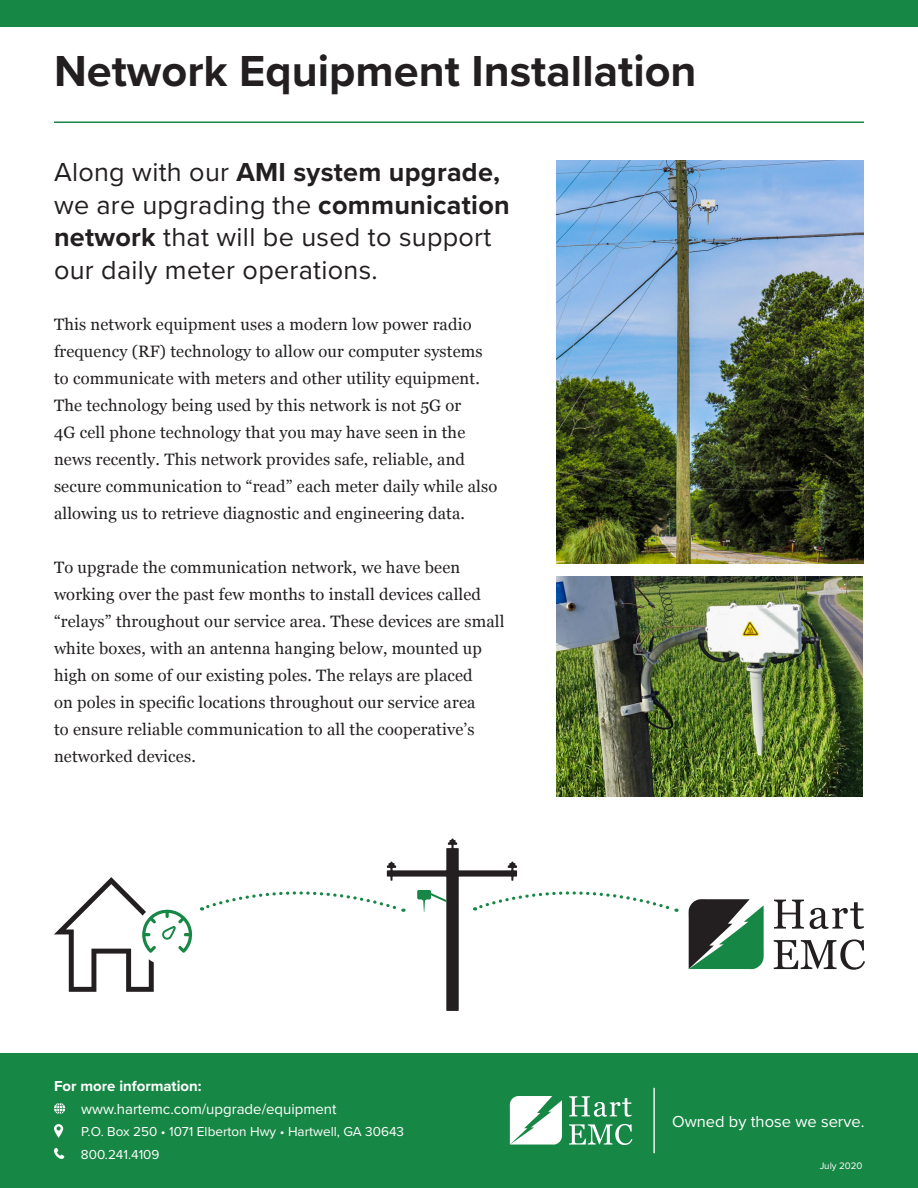
<style>
.page{position:relative;width:918px;height:1188px;background:#fff}
.page>*{position:absolute;margin:0;border:0;box-sizing:border-box;transform-origin:0 0}
.t1{font:700 45px "Proxima Nova";color:#231f20}
.t2{font:27px/32.4px "Proxima Nova";letter-spacing:.01em;color:#231f20}
.t3{font:16.5px/27px "Georgia";letter-spacing:.01em;color:#231f20}
.t4{font:16.5px "Proxima Nova";color:#fff}
.t5{font:15px "Proxima Nova";color:#fff}
.t6{font:700 15px "Proxima Nova";color:#fff}
.t7{font:13.5px/22.5px "Proxima Nova";color:#fff}
.t8{font:9.75px "Proxima Nova";color:#fff}
.s1{font-weight:700}
</style>
<div class="page">
<div style="left:0;top:1053px;width:918px;height:135px;background:#178745"></div>
<svg style="left:569px;top:1096px;width:63px;height:21px"></svg>
<svg style="left:569px;top:1124px;width:63px;height:21px"></svg>
<svg style="left:510px;top:1096px;width:52px;height:49px;background:#d8ebe0"></svg>
<svg style="left:54px;top:1103px;width:11px;height:11px"></svg>
<svg style="left:54px;top:1124px;width:9px;height:14px"></svg>
<svg style="left:54px;top:1148px;width:10px;height:11px"></svg>
<hr style="left:653px;top:1088px;width:2px;height:65px;background:#fff">
<img style="left:557px;top:577px;width:306px;height:219px">
<img style="left:557px;top:160px;width:307px;height:404px">
<hr style="left:54px;top:122px;width:810px;height:1px;background:#178745">
<div style="left:0;top:0;width:918px;height:27px;background:#178745"></div>
<svg style="left:54px;top:877px;width:138px;height:115px"></svg>
<svg style="left:774px;top:900px;width:30px;height:29px"></svg>
<svg style="left:810px;top:902px;width:54px;height:27px"></svg>
<svg style="left:774px;top:939px;width:91px;height:31px"></svg>
<svg style="left:689px;top:899px;width:75px;height:70px;background:#416f54"></svg>
<svg style="left:202px;top:839px;width:475px;height:172px"></svg>
<p class="t1" style="left:54px;top:38px;width:644px">Network Equipment Installation</p>
<p class="t2" style="left:54px;top:155px;width:457px">Along with our <span class="s1">AMI system upgrade, </span>we are upgrading the <span class="s1">communication network</span> that will be used to support our daily meter operations.</p>
<p class="t3" style="left:54px;top:310px;width:445px">This network equipment uses a modern low power radio frequency (RF) technology to allow our computer systems to communicate with meters and other utility equipment.<br>The technology being used by this network is not 5G or<br>4G cell phone technology that you may have seen in the news recently. This network provides safe, reliable, and secure communication to “read” each meter daily while also allowing us to retrieve diagnostic and engineering data.</p>
<p class="t3" style="left:54px;top:553px;width:452px">To upgrade the communication network, we have been working over the past few months to install devices called “relays” throughout our service area. These devices are small white boxes, with an antenna hanging below, mounted up high on some of our existing poles. The relays are placed<br>on poles in specific locations throughout our service area<br>to ensure reliable communication to all the cooperative’s networked devices.</p>
<p class="t6" style="left:54px;top:1075px;width:149px">For more information:</p>
<p class="t5" style="left:81px;top:1098px;width:257px">www.hartemc.com/upgrade/equipment</p>
<p class="t7" style="left:81px;top:1120px;width:325px">P.O. Box 250 • 1071 Elberton Hwy • Hartwell, GA 30643<br>800.241.4109</p>
<p class="t4" style="left:672px;top:1109px;width:194px">Owned by those we serve.</p>
<p class="t8" style="left:820px;top:1159px;width:44px">July 2020</p>
</div>
